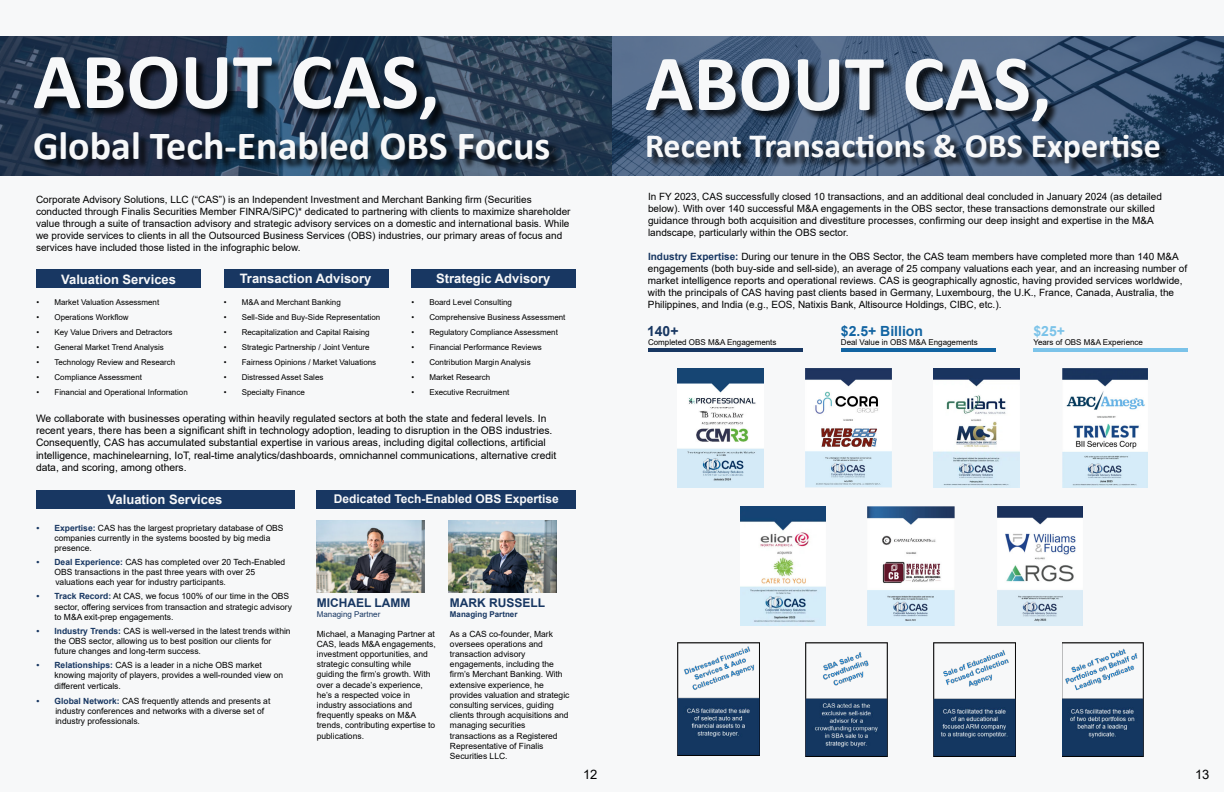
<style>
.page{position:relative;width:1224px;height:792px;background:#fff}
.page>*{position:absolute;margin:0;border:0;box-sizing:border-box;transform-origin:0 0}
.t1{font:700 80px "Calibri";color:#f7f8f9}
.t2{font:700 40px "Calibri";color:#f7f8f9}
.t3{font:700 34px "Calibri";color:#f7f8f9}
.t4{font:700 14px "Arial";color:#1264a2}
.t5{font:700 14px "Arial";color:#183762}
.t6{font:700 14px "Arial";color:#7bc3e9}
.t7{font:700 13px "Arial";color:#f7f8f9}
.t8{font:13px "Arial";color:#000}
.t9{font:700 12px "Arial";color:#f7f8f9}
.t10{font:700 12px "Arial";color:#183762}
.t11{font:10.3px/12.4px "Arial";color:#000}
.t12{font:10px/12px "Arial";color:#000}
.t13{font:8.5px/10.2px "Arial";color:#000}
.t14{font:8px "Arial";color:#000}
.t15{font:8px "Arial";color:#183762}
.t16{font:700 8px "Arial";color:#183762}
.s1{font-weight:700;color:#183762}
</style>
<div class="page">
<div style="left:0;top:0;width:612px;height:792px;background:#f7f8f9"></div>
<div style="left:612px;top:0;width:612px;height:792px;background:#f7f8f9"></div>
<svg style="left:612px;top:36px;width:612px;height:140px;background:#405878"></svg>
<div style="left:647px;top:60px;width:524px;height:115px;background:#000;opacity:.8"></div>
<img style="left:677px;top:368px;width:86px;height:119px">
<img style="left:806px;top:368px;width:85px;height:119px">
<img style="left:934px;top:368px;width:85px;height:119px">
<img style="left:1062px;top:368px;width:85px;height:119px">
<img style="left:740px;top:506px;width:86px;height:119px">
<img style="left:868px;top:506px;width:86px;height:119px">
<img style="left:998px;top:506px;width:85px;height:119px">
<img style="left:677px;top:643px;width:82px;height:113px">
<img style="left:806px;top:643px;width:82px;height:113px">
<img style="left:934px;top:643px;width:82px;height:113px">
<img style="left:1062px;top:643px;width:82px;height:113px">
<hr style="left:648px;top:349px;width:155px;height:3px;background:#183762">
<hr style="left:841px;top:349px;width:155px;height:3px;background:#1264a2">
<hr style="left:1033px;top:349px;width:155px;height:3px;background:#7bc3e9">
<svg style="left:0;top:36px;width:612px;height:140px;background:#273c54"></svg>
<div style="left:35px;top:58px;width:526px;height:113px;background:#000;opacity:.8"></div>
<div style="left:37px;top:269px;width:164px;height:19px;background:#183762"></div>
<div style="left:36px;top:491px;width:258px;height:18px;background:#183762"></div>
<div style="left:317px;top:491px;width:259px;height:18px;background:#183762"></div>
<div style="left:224px;top:269px;width:164px;height:19px;background:#183762"></div>
<div style="left:411px;top:269px;width:165px;height:19px;background:#183762"></div>
<img style="left:449px;top:521px;width:108px;height:72px">
<img style="left:317px;top:521px;width:108px;height:72px">
<h1 class="t1" style="left:33px;top:53px;width:408px">ABOUT CAS,</h1>
<h2 class="t2" style="left:33px;top:132px;width:519px">Global Tech-Enabled OBS Focus</h2>
<p class="t12" style="left:36px;top:193px;width:536px">Corporate Advisory Solutions, LLC (“CAS”) is an Independent Investment and Merchant Banking firm (Securities conducted through Finalis Securities Member FINRA/SiPC)* dedicated to partnering with clients to maximize shareholder value through a suite of transaction advisory and strategic advisory services on a domestic and international basis. While we provide services to clients in all the Outsourced Business Services (OBS) industries, our primary areas of focus and services have included those listed in the infographic below.</p>
<h3 class="t7" style="left:61px;top:273px;width:116px">Valuation Services</h3>
<p class="t14" style="left:36px;top:299px;width:124px">• Market Valuation Assessment</p>
<p class="t14" style="left:36px;top:314px;width:94px">• Operations Workflow</p>
<p class="t14" style="left:36px;top:329px;width:138px">• Key Value Drivers and Detractors</p>
<p class="t14" style="left:36px;top:344px;width:129px">• General Market Trend Analysis</p>
<p class="t14" style="left:36px;top:359px;width:140px">• Technology Review and Research</p>
<p class="t14" style="left:36px;top:374px;width:107px">• Compliance Assessment</p>
<p class="t14" style="left:36px;top:389px;width:153px">• Financial and Operational Information</p>
<h3 class="t7" style="left:240px;top:273px;width:133px">Transaction Advisory</h3>
<h3 class="t7" style="left:436px;top:272px;width:116px">Strategic Advisory</h3>
<p class="t14" style="left:224px;top:299px;width:119px">• M&amp;A and Merchant Banking</p>
<p class="t14" style="left:224px;top:314px;width:158px">• Sell-Side and Buy-Side Representation</p>
<p class="t14" style="left:224px;top:329px;width:148px">• Recapitalization and Capital Raising</p>
<p class="t14" style="left:224px;top:344px;width:148px">• Strategic Partnership / Joint Venture</p>
<p class="t14" style="left:224px;top:359px;width:154px">• Fairness Opinions / Market Valuations</p>
<p class="t14" style="left:224px;top:374px;width:101px">• Distressed Asset Sales</p>
<p class="t14" style="left:224px;top:389px;width:83px">• Specialty Finance</p>
<p class="t14" style="left:411px;top:299px;width:102px">• Board Level Consulting</p>
<p class="t14" style="left:411px;top:314px;width:156px">• Comprehensive Business Assessment</p>
<p class="t14" style="left:411px;top:329px;width:148px">• Regulatory Compliance Assessment</p>
<p class="t14" style="left:411px;top:344px;width:132px">• Financial Performance Reviews</p>
<p class="t14" style="left:411px;top:359px;width:121px">• Contribution Margin Analysis</p>
<p class="t14" style="left:411px;top:374px;width:80px">• Market Research</p>
<p class="t14" style="left:411px;top:389px;width:100px">• Executive Recruitment</p>
<p class="t11" style="left:36px;top:412px;width:522px">We collaborate with businesses operating within heavily regulated sectors at both the state and federal levels. In recent years, there has been a significant shift in technology adoption, leading to disruption in the OBS industries.<br>Consequently, CAS has accumulated substantial expertise in various areas, including digital collections, artificial intelligence, machinelearning, IoT, real-time analytics/dashboards, omnichannel communications, alternative credit data, and scoring, among others.</p>
<h3 class="t7" style="left:108px;top:494px;width:116px">Valuation Services</h3>
<h3 class="t9" style="left:334px;top:494px;width:227px">Dedicated Tech-Enabled OBS Expertise</h3>
<p class="t13" style="left:55px;top:522px;width:231px;text-indent:-18px"><span class="s1">• Expertise:</span> CAS has the largest proprietary database of OBS companies currently in the systems boosted by big media presence.</p>
<p class="t13" style="left:55px;top:558px;width:232px;text-indent:-18px"><span class="s1">• Deal Experience:</span> CAS has completed over 20 Tech-Enabled<br>OBS transactions in the past three years with over 25 valuations each year for industry participants.</p>
<p class="t13" style="left:55px;top:591px;width:239px;text-indent:-18px"><span class="s1">• Track Record:</span> At CAS, we focus 100% of our time in the OBS sector, offering services from transaction and strategic advisory to M&amp;A exit-prep engagements.</p>
<p class="t13" style="left:55px;top:626px;width:238px;text-indent:-18px"><span class="s1">• Industry Trends:</span> CAS is well-versed in the latest trends within the OBS sector, allowing us to best position our clients for future changes and long-term success.</p>
<p class="t13" style="left:55px;top:661px;width:230px;text-indent:-18px"><span class="s1">• Relationships:</span> CAS is a leader in a niche OBS market knowing majority of players, provides a well-rounded view on different verticals.</p>
<p class="t13" style="left:55px;top:696px;width:216px;text-indent:-19px"><span class="s1">• Global Network:</span> CAS frequently attends and presents at industry conferences and networks with a diverse set of industry professionals.</p>
<h3 class="t10" style="left:317px;top:598px;width:95px">MICHAEL LAMM</h3>
<p class="t15" style="left:317px;top:609px;width:65px">Managing Partner</p>
<p class="t13" style="left:317px;top:628px;width:121px">Michael, a Managing Partner at<br>CAS, leads M&amp;A engagements, investment opportunities, and strategic consulting while guiding the firm’s growth. With over a decade’s experience, he’s a respected voice in industry associations and frequently speaks on M&amp;A trends, contributing expertise to publications.</p>
<h3 class="t10" style="left:450px;top:598px;width:97px">MARK RUSSELL</h3>
<p class="t16" style="left:450px;top:611px;width:69px">Managing Partner</p>
<p class="t13" style="left:450px;top:629px;width:121px">As a CAS co-founder, Mark oversees operations and transaction advisory engagements, including the firm’s Merchant Banking. With extensive experience, he provides valuation and strategic consulting services, guiding clients through acquisitions and managing securities transactions as a Registered<br>Representative of Finalis<br>Securities LLC.</p>
<h1 class="t1" style="left:645px;top:55px;width:408px">ABOUT CAS,</h1>
<h3 class="t3" style="left:645px;top:122px;width:517px">Recent Transactions &amp; OBS Expertise</h3>
<p class="t12" style="left:648px;top:190px;width:515px">In FY 2023, CAS successfully closed 10 transactions, and an additional deal concluded in January 2024 (as detailed below). With over 140 successful M&amp;A engagements in the OBS sector, these transactions demonstrate our skilled guidance through both acquisition and divestiture processes, confirming our deep insight and expertise in the M&amp;A landscape, particularly within the OBS sector.</p>
<p class="t12" style="left:648px;top:250px;width:541px"><span class="s1">Industry Expertise:</span> During our tenure in the OBS Sector, the CAS team members have completed more than 140 M&amp;A engagements (both buy-side and sell-side), an average of 25 company valuations each year, and an increasing number of market intelligence reports and operational reviews. CAS is geographically agnostic, having provided services worldwide, with the principals of CAS having past clients based in Germany, Luxembourg, the U.K., France, Canada, Australia, the Philippines, and India (e.g., EOS, Natixis Bank, Altisource Holdings, CIBC, etc.).</p>
<p class="t14" style="left:648px;top:336px;width:130px">Completed OBS M&amp;A Engagements</p>
<p class="t14" style="left:841px;top:337px;width:138px">Deal Value in OBS M&amp;A Engagements</p>
<p class="t14" style="left:1033px;top:337px;width:111px">Years of OBS M&amp;A Experience</p>
<h3 class="t5" style="left:647px;top:325px;width:33px">140+</h3>
<h3 class="t4" style="left:841px;top:325px;width:84px">$2.5+ Billion</h3>
<h3 class="t6" style="left:1033px;top:325px;width:33px">$25+</h3>
<h3 class="t8" style="left:583px;top:769px;width:16px">12</h3>
<h3 class="t8" style="left:1195px;top:769px;width:16px">13</h3>
</div>
